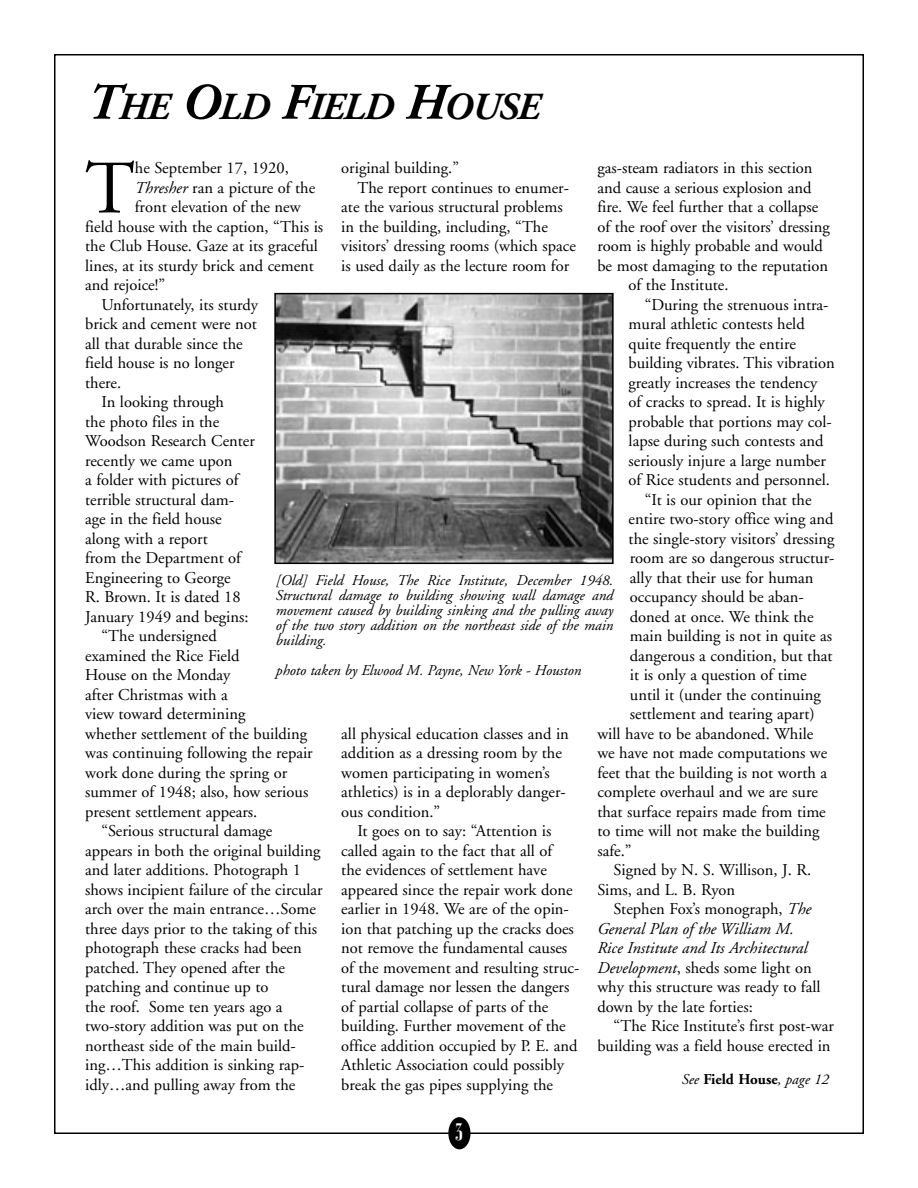
<style>
.page{position:relative;width:918px;height:1188px;background:#fff}
.page>*{position:absolute;margin:0;border:0;box-sizing:border-box;transform-origin:0 0}
.Drop_Cap_Copy{font:75.3px "Adobe Garamond";color:#000}
.HEADERS_2000{font:italic 700 38.25px "Adobe Garamond";letter-spacing:-.035em;color:#000}
.t1{font:21px "Corvinus Skyline";color:#fff}
.body_text{font:16.5px/19.5px "Adobe Garamond";color:#000}
.Drop_Cap_Copy-2{font:16.5px "Adobe Garamond";color:#000}
.Captions{font:italic 15px/15px "Adobe Garamond";color:#000;text-align:justify}
.s1{font-size:51px}
.s2{font-style:italic}
.s3{font-weight:700;font-style:normal}
</style>
<div class="page">
<div style="left:448px;top:1117px;width:22px;height:32px;background:#000;border-radius:50%"></div>
<img style="left:277px;top:296px;width:334px;height:265px">
<div style="left:274px;top:293px;width:340px;height:271px;border:2px solid #000"></div>
<p class="HEADERS_2000" style="left:87px;top:86px;width:455px"><span class="s1">T</span>HE <span class="s1">O</span>LD <span class="s1">F</span>IELD <span class="s1">H</span>OUSE</p>
<p class="Drop_Cap_Copy" style="left:85px;top:148px;width:51px">T</p>
<p class="Drop_Cap_Copy-2" style="left:135px;top:159px;width:156px">he September 17, 1920,</p>
<p class="body_text" style="left:341px;top:159px;width:119px">original building.”</p>
<p class="body_text" style="left:341px;top:178px;width:236px;text-indent:16px">The report continues to enumer&shy;ate the various structural problems in the building, including, “The visitors’ dressing rooms (which space is used daily as the lecture room for</p>
<p class="body_text" style="left:597px;top:159px;width:217px">gas-steam radiators in this section</p>
<p class="body_text" style="left:597px;top:178px;width:216px">and cause a serious explosion and</p>
<p class="body_text" style="left:597px;top:198px;width:223px">fire. We feel further that a collapse</p>
<p class="body_text" style="left:597px;top:217px;width:234px">of the roof over the visitors’ dressing</p>
<p class="body_text" style="left:597px;top:237px;width:227px">room is highly probable and would</p>
<p class="body_text" style="left:597px;top:256px;width:232px">be most damaging to the reputation</p>
<p class="body_text" style="left:629px;top:276px;width:101px">of the Institute.</p>
<p class="body_text" style="left:629px;top:295px;width:208px;text-indent:16px">“During the strenuous intra&shy;mural athletic contests held quite frequently the entire building vibrates. This vibration greatly increases the tendency<br>of cracks to spread. It is highly probable that portions may col&shy;lapse during such contests and seriously injure a large number of Rice students and personnel.</p>
<p class="body_text" style="left:645px;top:490px;width:168px">“It is our opinion that the</p>
<p class="body_text" style="left:629px;top:510px;width:207px">entire two-story office wing and</p>
<p class="body_text" style="left:629px;top:529px;width:207px">the single-story visitors’ dressing</p>
<p class="body_text" style="left:630px;top:549px;width:206px">room are so dangerous structur-</p>
<p class="body_text" style="left:630px;top:568px;width:185px">ally that their use for human</p>
<p class="body_text" style="left:630px;top:588px;width:175px">occupancy should be aban-</p>
<p class="body_text" style="left:630px;top:607px;width:185px">doned at once. We think the</p>
<p class="body_text" style="left:630px;top:627px;width:204px">main building is not in quite as</p>
<p class="body_text" style="left:630px;top:646px;width:204px">dangerous a condition, but that</p>
<p class="body_text" style="left:630px;top:666px;width:178px">it is only a question of time</p>
<p class="body_text" style="left:630px;top:685px;width:192px">until it (under the continuing</p>
<p class="body_text" style="left:630px;top:705px;width:186px">settlement and tearing apart)</p>
<p class="body_text" style="left:597px;top:724px;width:217px">will have to be abandoned. While</p>
<p class="body_text" style="left:597px;top:744px;width:231px">we have not made computations we</p>
<p class="body_text" style="left:597px;top:763px;width:231px">feet that the building is not worth a</p>
<p class="body_text" style="left:597px;top:783px;width:222px">complete overhaul and we are sure</p>
<p class="body_text" style="left:597px;top:802px;width:230px">that surface repairs made from time</p>
<p class="body_text" style="left:597px;top:822px;width:224px">to time will not make the building</p>
<p class="body_text" style="left:597px;top:841px;width:36px">safe.”</p>
<p class="body_text" style="left:597px;top:861px;width:215px;text-indent:16px">Signed by N. S. Willison, J. R.<br>Sims, and L. B. Ryon</p>
<p class="body_text" style="left:597px;top:900px;width:225px;text-indent:16px">Stephen Fox’s monograph, <span class="s2">The<br>General Plan of the William M.<br>Rice Institute and Its Architectural<br>Development</span>, sheds some light on why this structure was ready to fall down by the late forties:</p>
<p class="body_text" style="left:597px;top:1017px;width:238px;text-align:right">“The Rice Institute’s first post-war building was a field house erected in</p>
<p class="Drop_Cap_Copy-2" style="left:135px;top:179px;width:182px"><span class="s2">Thresher</span> ran a picture of the</p>
<p class="Drop_Cap_Copy-2" style="left:135px;top:198px;width:167px">front elevation of the new</p>
<p class="Drop_Cap_Copy-2" style="left:85px;top:218px;width:240px">field house with the caption, “This is</p>
<p class="Drop_Cap_Copy-2" style="left:85px;top:237px;width:234px">the Club House. Gaze at its graceful</p>
<p class="Drop_Cap_Copy-2" style="left:85px;top:257px;width:230px">lines, at its sturdy brick and cement</p>
<p class="Drop_Cap_Copy-2" style="left:85px;top:276px;width:81px">and rejoice!”</p>
<p class="body_text" style="left:85px;top:295px;width:174px;text-indent:16px">Unfortunately, its sturdy brick and cement were not all that durable since the field house is no longer there.</p>
<p class="body_text" style="left:85px;top:393px;width:171px;text-indent:16px">In looking through<br>the photo files in the<br>Woodson Research Center recently we came upon<br>a folder with pictures of terrible structural dam&shy;age in the field house along with a report<br>from the Department of<br>Engineering to George<br>R. Brown. It is dated 18<br>January 1949 and begins:</p>
<p class="body_text" style="left:85px;top:627px;width:229px;text-indent:16px">“The undersigned<br>examined the Rice Field<br>House on the Monday<br>after Christmas with a<br>view toward determining<br>whether settlement of the building was continuing following the repair work done during the spring or summer of 1948; also, how serious present settlement appears.</p>
<p class="body_text" style="left:85px;top:822px;width:239px;text-indent:16px">“Serious structural damage appears in both the original building and later additions. Photograph 1 shows incipient failure of the circular arch over the main entrance…Some three days prior to the taking of this photograph these cracks had been patched. They opened after the patching and continue up to<br>the roof. Some ten years ago a two-story addition was put on the northeast side of the main build&shy;ing…This addition is sinking rap&shy;idly…and pulling away from the</p>
<p class="Captions" style="left:276px;top:574px;width:339px">[Old] Field House, The Rice Institute, December 1948.<br>Structural damage to building showing wall damage and movement caused by building sinking and the pulling away of the two story addition on the northeast side of the main building.</p>
<p class="Captions" style="left:276px;top:664px;width:307px">photo taken by Elwood M. Payne, New York - Houston</p>
<p class="body_text" style="left:341px;top:724px;width:229px">all physical education classes and in addition as a dressing room by the women participating in women’s athletics) is in a deplorably danger&shy;ous condition.”</p>
<p class="body_text" style="left:341px;top:822px;width:240px;text-indent:16px">It goes on to say: “Attention is called again to the fact that all of<br>the evidences of settlement have appeared since the repair work done earlier in 1948. We are of the opin&shy;ion that patching up the cracks does not remove the fundamental causes of the movement and resulting struc&shy;tural damage nor lessen the dangers of partial collapse of parts of the building. Further movement of the office addition occupied by P. E. and Athletic Association could possibly break the gas pipes supplying the</p>
<p class="Captions" style="left:682px;top:1072px;width:149px">See <span class="s3">Field House</span>, page 12</p>
<p class="t1" style="left:455px;top:1121px;width:10px">3</p>
</div>
